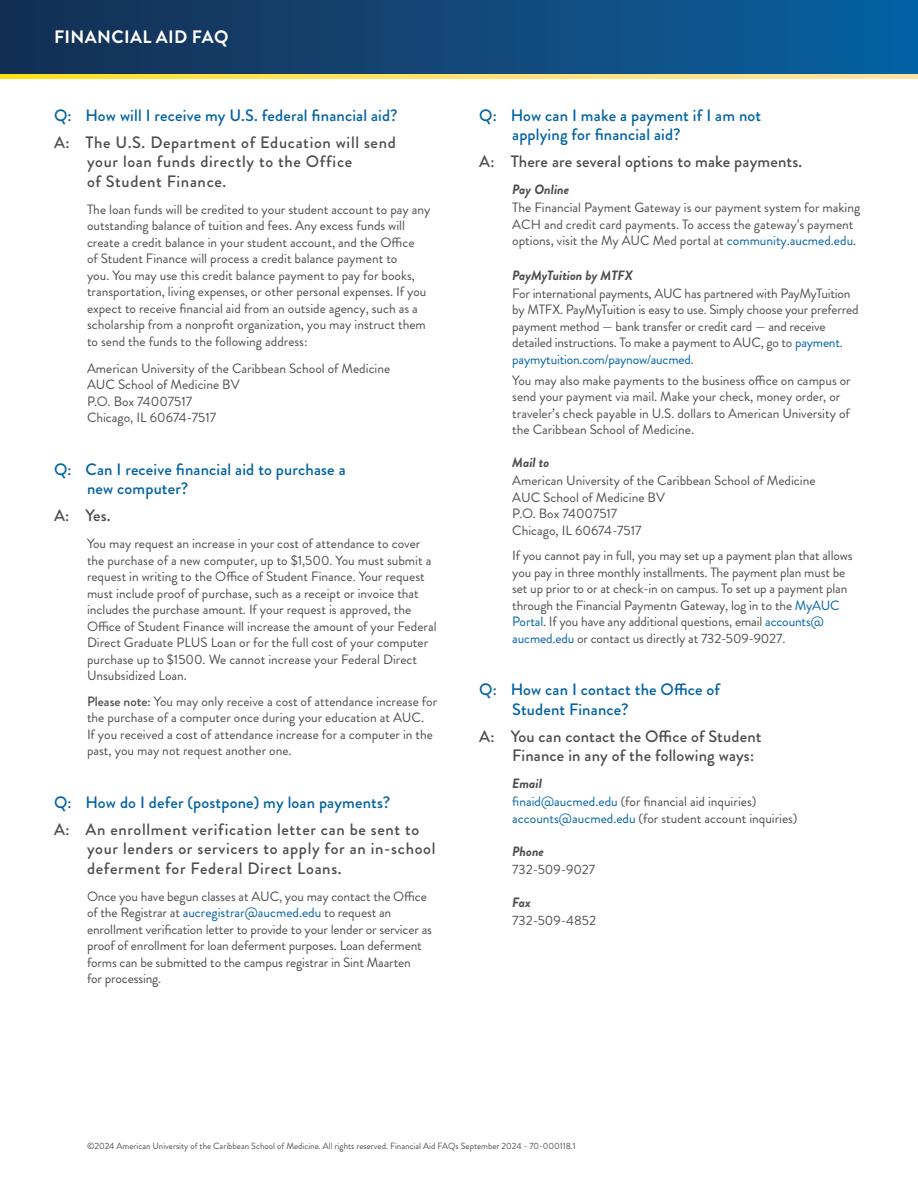
<style>
.page{position:relative;width:918px;height:1188px;background:#fff}
.page>*{position:absolute;margin:0;border:0;box-sizing:border-box;transform-origin:0 0}
.t1{font:700 18px "Brandon Grotesque";letter-spacing:.02em;color:#fff}
.Q_Heading{font:500 16.5px/19.5px "Brandon Grotesque";letter-spacing:.01em;color:#0062a5}
.A{font:500 16.5px/19.5px "Brandon Grotesque";letter-spacing:.04em;color:#4d4d4d}
.A-2{font:500 16.5px/19.5px "Brandon Grotesque";letter-spacing:.01em;color:#4d4d4d}
.new_body{font:13.5px/16.5px "Brandon Grotesque";color:#4d4d4d}
.paragraph_title{font:italic 700 13.5px "Brandon Grotesque";color:#4d4d4d}
.new_body-2{font:9px "Brandon Grotesque";color:#4d4d4d}
.s1{font-weight:500}
.s2{color:#0062a5}
</style>
<div class="page">
<div style="left:0;top:0;width:918px;height:74px;background:linear-gradient(to right,#172e51,#0961a1)"></div>
<svg style="left:0;top:74px;width:918px;height:4px;background:#fbe267"></svg>
<p class="t1" style="left:54px;top:25px;width:176px">FINANCIAL AID FAQ</p>
<p class="Q_Heading" style="left:54px;top:105px;width:345px">Q: How will I receive my U.S. federal financial aid?</p>
<p class="A" style="left:87px;top:132px;width:310px;text-indent:-33px">A: The U.S. Department of Education will send your loan funds directly to the Office<br>of Student Finance.</p>
<p class="new_body" style="left:87px;top:201px;width:345px">The loan funds will be credited to your student account to pay any</p>
<p class="new_body" style="left:87px;top:217px;width:341px">outstanding balance of tuition and fees. Any excess funds will create a credit balance in your student account, and the Office of Student Finance will process a credit balance payment to<br>you. You may use this credit balance payment to pay for books, transportation, living expenses, or other personal expenses. If you expect to receive financial aid from an outside agency, such as a scholarship from a nonprofit organization, you may instruct them to send the funds to the following address:</p>
<p class="new_body" style="left:87px;top:360px;width:305px">American University of the Caribbean School of Medicine</p>
<p class="new_body" style="left:87px;top:376px;width:154px">AUC School of Medicine BV</p>
<p class="new_body" style="left:87px;top:393px;width:107px">P.O. Box 74007517</p>
<p class="new_body" style="left:87px;top:409px;width:131px">Chicago, IL 60674-7517</p>
<p class="Q_Heading" style="left:87px;top:459px;width:260px;text-indent:-33px">Q: Can I receive financial aid to purchase a new computer?</p>
<p class="A" style="left:54px;top:506px;width:58px">A: Yes.</p>
<p class="new_body" style="left:87px;top:535px;width:351px">You may request an increase in your cost of attendance to cover the purchase of a new computer, up to $1,500. You must submit a request in writing to the Office of Student Finance. Your request must include proof of purchase, such as a receipt or invoice that includes the purchase amount. If your request is approved, the Office of Student Finance will increase the amount of your Federal Direct Graduate PLUS Loan or for the full cost of your computer purchase up to $1500. We cannot increase your Federal Direct Unsubsidized Loan.</p>
<p class="new_body" style="left:87px;top:693px;width:352px"><span class="s1">Please note:</span> You may only receive a cost of attendance increase for the purchase of a computer once during your education at AUC.<br>If you received a cost of attendance increase for a computer in the past, you may not request another one.</p>
<p class="Q_Heading" style="left:54px;top:792px;width:338px">Q: How do I defer (postpone) my loan payments?</p>
<p class="A" style="left:87px;top:819px;width:350px;text-indent:-33px">A: An enrollment verification letter can be sent to your lenders or servicers to apply for an in-school deferment for Federal Direct Loans.</p>
<p class="new_body" style="left:87px;top:888px;width:347px">Once you have begun classes at AUC, you may contact the Office of the Registrar at <span class="s2">aucregistrar@aucmed.edu</span> to request an enrollment verification letter to provide to your lender or servicer as proof of enrollment for loan deferment purposes. Loan deferment forms can be submitted to the campus registrar in Sint Maarten<br>for processing.</p>
<p class="Q_Heading" style="left:512px;top:105px;width:251px;text-indent:-33px">Q: How can I make a payment if I am not applying for financial aid?</p>
<p class="A-2" style="left:479px;top:152px;width:324px">A: There are several options to make payments.</p>
<p class="paragraph_title" style="left:512px;top:180px;width:58px">Pay Online</p>
<p class="new_body" style="left:512px;top:199px;width:350px">The Financial Payment Gateway is our payment system for making<br>ACH and credit card payments. To access the gateway’s payment options, visit the My AUC Med portal at <span class="s2">community.aucmed.edu</span>.</p>
<p class="paragraph_title" style="left:512px;top:265px;width:122px">PayMyTuition by MTFX</p>
<p class="new_body" style="left:512px;top:285px;width:348px">For international payments, AUC has partnered with PayMyTuition by MTFX. PayMyTuition is easy to use. Simply choose your preferred payment method — bank transfer or credit card — and receive detailed instructions. To make a payment to AUC, go to <span class="s2">payment. paymytuition.com/paynow/aucmed.</span></p>
<p class="new_body" style="left:512px;top:372px;width:340px">You may also make payments to the business office on campus or send your payment via mail. Make your check, money order, or traveler’s check payable in U.S. dollars to American University of the Caribbean School of Medicine.</p>
<p class="paragraph_title" style="left:512px;top:453px;width:38px">Mail to</p>
<p class="new_body" style="left:512px;top:472px;width:305px">American University of the Caribbean School of Medicine</p>
<p class="new_body" style="left:512px;top:489px;width:154px">AUC School of Medicine BV</p>
<p class="new_body" style="left:512px;top:505px;width:107px">P.O. Box 74007517</p>
<p class="new_body" style="left:512px;top:522px;width:131px">Chicago, IL 60674-7517</p>
<p class="new_body" style="left:512px;top:547px;width:342px">If you cannot pay in full, you may set up a payment plan that allows you pay in three monthly installments. The payment plan must be set up prior to or at check-in on campus. To set up a payment plan through the Financial Paymentn Gateway, log in to the <span class="s2">MyAUC Portal</span>. If you have any additional questions, email <span class="s2">accounts@ aucmed.edu</span> or contact us directly at 732-509-9027.</p>
<p class="Q_Heading" style="left:512px;top:680px;width:209px;text-indent:-33px">Q: How can I contact the Office of<br>Student Finance?</p>
<p class="A-2" style="left:512px;top:726px;width:251px;text-indent:-33px">A: You can contact the Office of Student<br>Finance in any of the following ways:</p>
<p class="paragraph_title" style="left:512px;top:774px;width:31px">Email</p>
<p class="new_body" style="left:512px;top:793px;width:246px"><span class="s2">finaid@aucmed.edu</span> (for financial aid inquiries)</p>
<p class="new_body" style="left:512px;top:810px;width:287px"><span class="s2">accounts@aucmed.edu</span> (for student account inquiries)</p>
<p class="paragraph_title" style="left:512px;top:841px;width:33px">Phone</p>
<p class="new_body" style="left:512px;top:861px;width:84px">732-509-9027</p>
<p class="paragraph_title" style="left:512px;top:892px;width:20px">Fax</p>
<p class="new_body" style="left:512px;top:912px;width:85px">732-509-4852</p>
<p class="new_body-2" style="left:87px;top:1140px;width:490px">©2024 American University of the Caribbean School of Medicine. All rights reserved. Financial Aid FAQs September 2024 - 70-000118.1</p>
</div>
